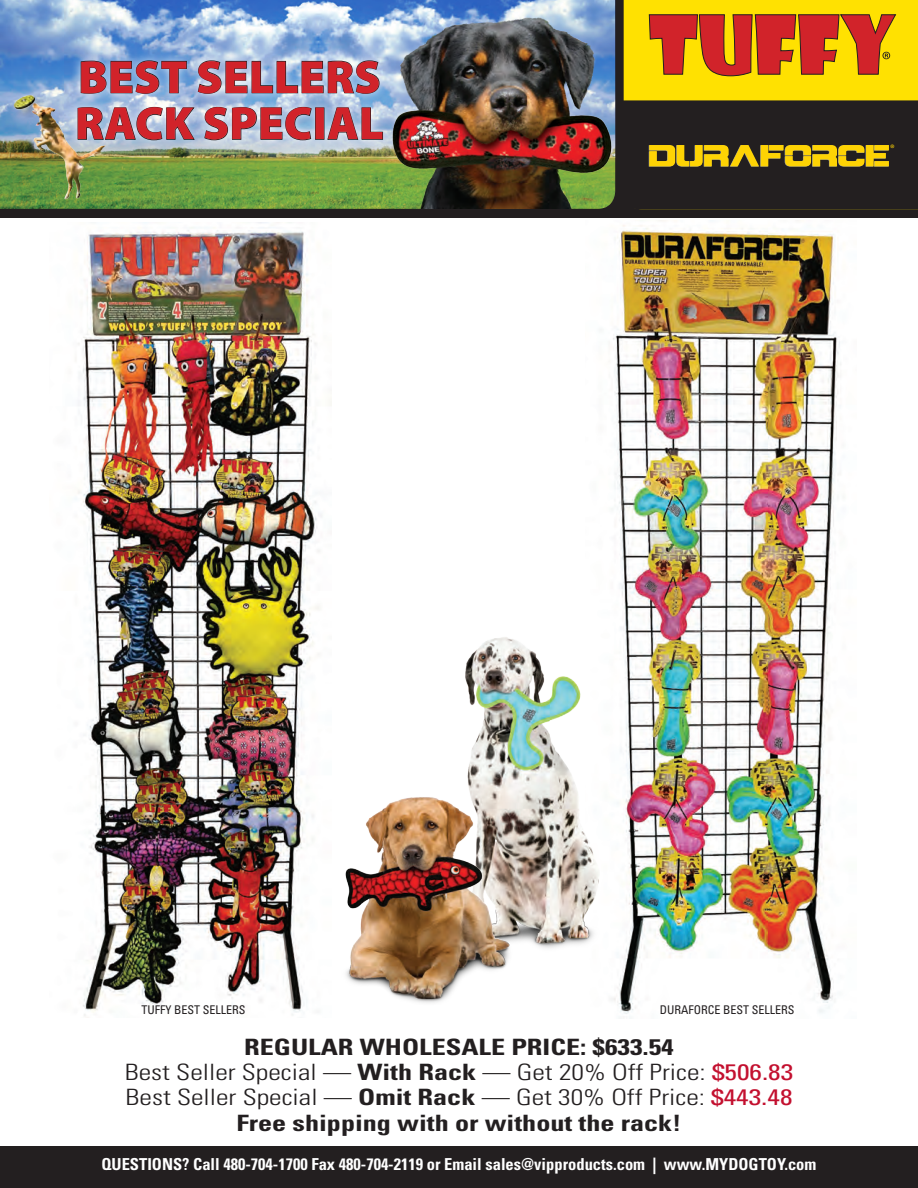
<style>
.page{position:relative;width:918px;height:1188px;background:#fff}
.page>*{position:absolute;margin:0;border:0;box-sizing:border-box;transform-origin:0 0}
.t1{font:900 46.5px/46.5px "Myriad Pro";letter-spacing:.01em;color:#d1232a}
.t2{font:700 condensed 22.5px/25.5px "Univers LT";color:#231f20;text-align:center;scale:1.25 1}
.t3{font:700 condensed 16.5px "Univers LT";color:#fff}
.t4{font:condensed 12px "Univers LT";color:#231f20}
.t5{font:10.95px "Myriad Pro";color:#fed304}
.s1{font-weight:300}
.s2{font-weight:400;color:#c3102f}
</style>
<div class="page">
<img style="left:78px;top:227px;width:253px;height:789px">
<img style="left:612px;top:220px;width:229px;height:794px">
<img style="left:465px;top:625px;width:205px;height:331px">
<img style="left:312px;top:782px;width:223px;height:223px">
<div style="left:0;top:1146px;width:918px;height:42px;background:#231f20"></div>
<div style="left:0;top:0;width:918px;height:217px;background:#231f20"></div>
<img style="left:0;top:157px;width:367px;height:52px">
<svg style="left:0;top:0;width:367px;height:157px;background:#86a7cd"></svg>
<img style="left:367px;top:0;width:249px;height:209px">
<div style="left:13px;top:93px;width:35px;height:29px;background:#231f20;opacity:.3"></div>
<img style="left:14px;top:95px;width:22px;height:14px">
<img style="left:28px;top:102px;width:81px;height:101px">
<div style="left:624px;top:0;width:294px;height:100px;background:#ffe101"></div>
<svg style="left:648px;top:14px;width:249px;height:63px;background:#d2631b"></svg>
<div style="left:68px;top:51px;width:325px;height:99px;background:#fff;opacity:.75"></div>
<svg style="left:80px;top:60px;width:107px;height:34px;background:#8ba5c4"></svg>
<svg style="left:197px;top:60px;width:183px;height:34px;background:#a5b5ca"></svg>
<svg style="left:77px;top:106px;width:119px;height:35px;background:#acb9ca"></svg>
<svg style="left:204px;top:106px;width:108px;height:35px;background:#b1bdcb"></svg>
<div style="left:315px;top:107px;width:10px;height:33px;border:1px solid #231f20"></div>
<svg style="left:327px;top:107px;width:57px;height:33px;background:#acbacb"></svg>
<svg style="left:623px;top:100px;width:295px;height:67px"></svg>
<h1 class="t1" style="left:75px;top:52px;width:310px">BEST SELLERS<br>RACK SPECIAL</h1>
<p class="t5" style="left:890px;top:142px;width:6px">®</p>
<p class="t4" style="left:142px;top:1002px;width:105px">TUFFY BEST SELLERS</p>
<p class="t4" style="left:660px;top:1002px;width:136px">DURAFORCE BEST SELLERS</p>
<p class="t2" style="left:125px;top:1034px;width:536px">REGULAR WHOLESALE PRICE: $633.54<br><span class="s1">Best Seller Special —</span> With Rack <span class="s1">— Get 20% Off Price:</span> <span class="s2">$506.83<br></span><span class="s1">Best Seller Special —</span> Omit Rack <span class="s1">— Get 30% Off Price:</span> <span class="s2">$443.48<br></span>Free shipping with or without the rack!</p>
<p class="t3" style="left:102px;top:1154px;width:716px">QUESTIONS? Call 480-704-1700 Fax 480-704-2119 or Email sales@vipproducts.com | www.MYDOGTOY.com</p>
</div>
